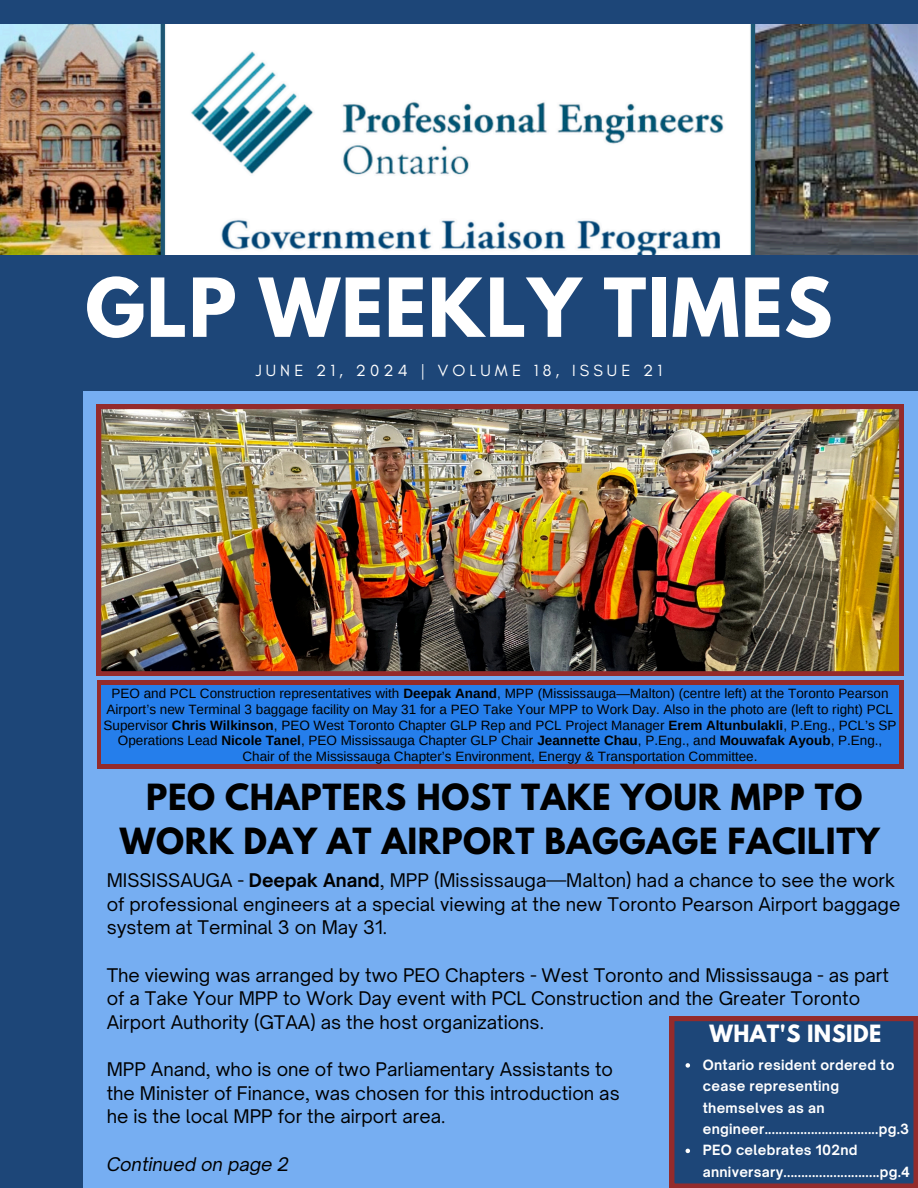
<style>
.page{position:relative;width:918px;height:1188px;background:#fff}
.page>*{position:absolute;margin:0;border:0;box-sizing:border-box;transform-origin:0 0}
.t1{font:700 72px "League Spartan";letter-spacing:.02em;color:#fff}
.t2{font:700 31.95px/43.8px "League Spartan";letter-spacing:.02em;color:#000;text-align:center}
.t3{font:700 21px "League Spartan";letter-spacing:.02em;color:#fff}
.t4{font:18px/23.7px "Open Sauce One";color:#000}
.t5{font:italic 18px "Open Sauce One";color:#000}
.t6{font:16.5px "Glacial Indifference";letter-spacing:.25em;color:#fff}
.t7{font:13.5px/15.8px "Arimo";color:#000;text-align:center}
.t8{font:700 13.5px/21.3px "Open Sauce One";letter-spacing:.02em;color:#fff}
.s1{font-weight:700}
</style>
<div class="page">
<div style="left:81px;top:0;width:837px;height:1188px;background:#76aef2"></div>
<div style="left:0;top:0;width:83px;height:1188px;background:#1d4678"></div>
<div style="left:78px;top:0;width:840px;height:391px;background:#1d4678"></div>
<img style="left:0;top:25px;width:918px;height:229px">
<div style="left:97px;top:681px;width:807px;height:88px;background:#942b2b"></div>
<div style="left:101px;top:686px;width:798px;height:78px;background:#257eeb"></div>
<img style="left:97px;top:405px;width:806px;height:271px">
<svg style="left:670px;top:1017px;width:247px;height:171px"></svg>
<h5 class="t1" style="left:85px;top:272px;width:749px">GLP WEEKLY TIMES</h5>
<h5 class="t6" style="left:256px;top:361px;width:408px">JUNE 21, 2024 | VOLUME 18, ISSUE 21</h5>
<p class="t7" style="left:104px;top:686px;width:794px">PEO and PCL Construction representatives with <span class="s1">Deepak Anand</span>, MPP (Mississauga—Malton) (centre left) at the Toronto Pearson Airport’s new Terminal 3 baggage facility on May 31 for a PEO Take Your MPP to Work Day. Also in the photo are (left to right) PCL Supervisor <span class="s1">Chris Wilkinson</span>, PEO West Toronto Chapter GLP Rep and PCL Project Manager <span class="s1">Erem Altunbulakli</span>, P.Eng., PCL’s SP Operations Lead <span class="s1">Nicole Tanel</span>, PEO Mississauga Chapter GLP Chair <span class="s1">Jeannette Chau</span>, P.Eng., and <span class="s1">Mouwafak Ayoub</span>, P.Eng., Chair of the Mississauga Chapter’s Environment, Energy &amp; Transportation Committee.</p>
<h3 class="t2" style="left:120px;top:779px;width:761px">PEO CHAPTERS HOST TAKE YOUR MPP TO<br>WORK DAY AT AIRPORT BAGGAGE FACILITY</h3>
<h4 class="t4" style="left:107px;top:868px;width:795px">MISSISSAUGA - <span class="s1">Deepak Anand</span>, MPP (Mississauga—Malton) had a chance to see the work of professional engineers at a special viewing at the new Toronto Pearson Airport baggage system at Terminal 3 on May 31.</h4>
<p class="t4" style="left:107px;top:963px;width:784px">The viewing was arranged by two PEO Chapters - West Toronto and Mississauga - as part of a Take Your MPP to Work Day event with PCL Construction and the Greater Toronto<br>Airport Authority (GTAA) as the host organizations.</p>
<h2 class="t4" style="left:107px;top:1057px;width:515px">MPP Anand, who is one of two Parliamentary Assistants to the Minister of Finance, was chosen for this introduction as he is the local MPP for the airport area.</h2>
<h5 class="t5" style="left:107px;top:1153px;width:184px">Continued on page 2</h5>
<h5 class="t3" style="left:709px;top:1023px;width:173px">WHAT'S INSIDE</h5>
<p class="t8" style="left:703px;top:1054px;width:208px">Ontario resident ordered to cease representing themselves as an engineer................................pg.3</p>
<h1 class="t8" style="left:703px;top:1140px;width:209px">PEO celebrates 102nd anniversary...........................pg.4</h1>
</div>
